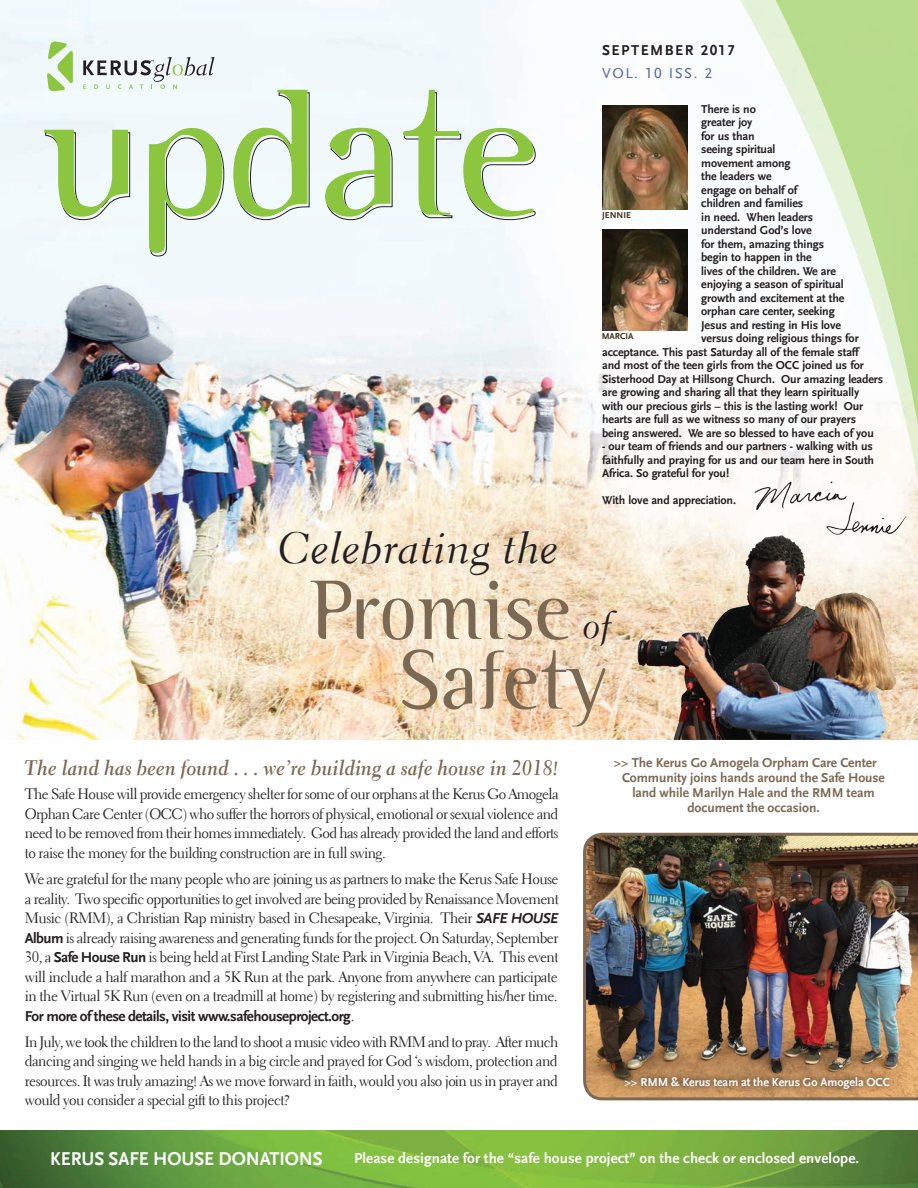
<style>
.page{position:relative;width:918px;height:1188px;background:#fff}
.page>*{position:absolute;margin:0;border:0;box-sizing:border-box;transform-origin:0 0}
.dek{font:180px "Binary ITCTT Light";letter-spacing:-.01em;color:#8bc63e}
.Title_2{font:84px "Binary ITCTT Light";letter-spacing:.01em;color:#7c6954;scale:.94 1}
.Normal_1{font:43.5px "Electra LT Cursive";letter-spacing:.015em;color:#231f20}
.Normal_1-2{font:37.5px "Electra LT Cursive";color:#231f20}
.Body_Text__Electra{font:21px "Electra LT Bold Cursive";letter-spacing:.01em;color:#7c6954;scale:.93 1}
.Normal_1-3{font:700 19.5px "Scala Sans";letter-spacing:-.005em;color:#fff;scale:.95 1}
.Body_Text__Electra-2{font:15px/19.5px "Electra LT";letter-spacing:-.035em;color:#231f20;text-align:justify}
.Normal_1-4{font:700 15px "Scala Sans";letter-spacing:.005em;color:#fff}
.t1{font:700 15px "Scala Sans LF";letter-spacing:.1em;color:#231f20}
.t2{font:15px "Scala Sans LF";letter-spacing:.1em;color:#5060ac}
.Normal_1-5{font:700 13.5px "Scala Sans";letter-spacing:-.005em;color:#7c6954}
.Marcia-Jennie_sectio{font:700 12px/13.5px "Scala Sans LF";letter-spacing:-.01em;color:#231f20;text-align:justify}
.Normal_1-6{font:700 12px "Scala Sans";letter-spacing:-.005em;color:#fff}
.Normal_1-7{font:700 9px "Scala Sans LF";letter-spacing:-.005em;color:#3b2d1f}
.s1{font-family:"Scala Sans";font-weight:700;font-style:italic}
.s2{font-family:"Scala Sans";font-weight:700}
</style>
<div class="page">
<img style="left:0;top:0;width:732px;height:740px">
<img style="left:588px;top:507px;width:330px;height:233px">
<img style="left:0;top:1131px;width:918px;height:57px">
<svg style="left:732px;top:0;width:186px;height:582px"></svg>
<svg style="left:768px;top:0;width:150px;height:533px;fill:#faf9f5"></svg>
<svg style="left:45px;top:132px;width:85px;height:88px"></svg>
<svg style="left:150px;top:130px;width:75px;height:127px"></svg>
<svg style="left:234px;top:92px;width:76px;height:128px"></svg>
<svg style="left:326px;top:130px;width:67px;height:90px"></svg>
<svg style="left:404px;top:92px;width:132px;height:128px"></svg>
<img style="left:824px;top:500px;width:83px;height:37px">
<img style="left:752px;top:481px;width:96px;height:33px">
<img style="left:602px;top:229px;width:86px;height:101px">
<img style="left:602px;top:106px;width:85px;height:104px">
<svg style="left:47px;top:41px;width:26px;height:50px"></svg>
<svg style="left:83px;top:57px;width:132px;height:32px"></svg>
<img style="left:583px;top:833px;width:335px;height:267px">
<svg style="left:618px;top:1070px;width:279px;height:25px;background:#b08457"></svg>
<p class="dek" style="left:43px;top:48px;width:500px">update</p>
<p class="t1" style="left:602px;top:42px;width:135px">SEPTEMBER 2017</p>
<p class="t2" style="left:602px;top:65px;width:112px">VOL. 10 ISS. 2</p>
<p class="Marcia-Jennie_sectio" style="left:701px;top:102px;width:56px">There is no</p>
<p class="Marcia-Jennie_sectio" style="left:701px;top:116px;width:53px">greater joy</p>
<p class="Marcia-Jennie_sectio" style="left:701px;top:129px;width:55px">for us than</p>
<p class="Marcia-Jennie_sectio" style="left:701px;top:143px;width:76px">seeing spiritual</p>
<p class="Marcia-Jennie_sectio" style="left:701px;top:156px;width:91px">movement among</p>
<p class="Marcia-Jennie_sectio" style="left:701px;top:170px;width:72px">the leaders we</p>
<p class="Marcia-Jennie_sectio" style="left:701px;top:183px;width:98px">engage on behalf of</p>
<p class="Marcia-Jennie_sectio" style="left:701px;top:197px;width:104px">children and families</p>
<p class="Marcia-Jennie_sectio" style="left:701px;top:210px;width:113px">in need. When leaders</p>
<p class="Marcia-Jennie_sectio" style="left:701px;top:224px;width:112px">understand God’s love</p>
<p class="Marcia-Jennie_sectio" style="left:701px;top:237px;width:125px">for them, amazing things</p>
<p class="Marcia-Jennie_sectio" style="left:701px;top:251px;width:112px">begin to happen in the</p>
<p class="Marcia-Jennie_sectio" style="left:701px;top:264px;width:136px">lives of the children. We are</p>
<p class="Marcia-Jennie_sectio" style="left:701px;top:278px;width:144px">enjoying a season of spiritual</p>
<p class="Marcia-Jennie_sectio" style="left:701px;top:291px;width:145px">growth and excitement at the</p>
<p class="Marcia-Jennie_sectio" style="left:701px;top:305px;width:135px">orphan care center, seeking</p>
<p class="Marcia-Jennie_sectio" style="left:701px;top:318px;width:141px">Jesus and resting in His love</p>
<p class="Marcia-Jennie_sectio" style="left:701px;top:332px;width:159px">versus doing religious things for</p>
<p class="Marcia-Jennie_sectio" style="left:602px;top:345px;width:258px">acceptance. This past Saturday all of the female staff</p>
<p class="Marcia-Jennie_sectio" style="left:602px;top:359px;width:263px">and most of the teen girls from the OCC joined us for</p>
<p class="Marcia-Jennie_sectio" style="left:602px;top:372px;width:283px">Sisterhood Day at Hillsong Church. Our amazing leaders</p>
<p class="Marcia-Jennie_sectio" style="left:602px;top:386px;width:259px">are growing and sharing all that they learn spiritually</p>
<p class="Marcia-Jennie_sectio" style="left:602px;top:399px;width:263px">with our precious girls – this is the lasting work! Our</p>
<p class="Marcia-Jennie_sectio" style="left:602px;top:413px;width:255px">hearts are full as we witness so many of our prayers</p>
<p class="Marcia-Jennie_sectio" style="left:602px;top:426px;width:273px">being answered. We are so blessed to have each of you</p>
<p class="Marcia-Jennie_sectio" style="left:602px;top:440px;width:274px">- our team of friends and our partners - walking with us faithfully and praying for us and our team here in South Africa. So grateful for you!</p>
<p class="Marcia-Jennie_sectio" style="left:602px;top:494px;width:135px">With love and appreciation.</p>
<p class="Normal_1-7" style="left:602px;top:210px;width:30px">JENNIE</p>
<p class="Normal_1-7" style="left:602px;top:331px;width:33px">MARCIA</p>
<p class="Normal_1" style="left:278px;top:521px;width:282px">Celebrating the</p>
<p class="Title_2" style="left:310px;top:561px;width:280px">Promise</p>
<p class="Normal_1-2" style="left:583px;top:603px;width:30px">of</p>
<p class="Title_2" style="left:400px;top:631px;width:221px">Safety</p>
<p class="Normal_1-5" style="left:614px;top:755px;width:264px">&gt;&gt; The Kerus Go Amogela Orpham Care Center</p>
<p class="Normal_1-5" style="left:622px;top:770px;width:264px">Community joins hands around the Safe House</p>
<p class="Normal_1-5" style="left:632px;top:785px;width:244px">land while Marilyn Hale and the RMM team</p>
<p class="Normal_1-5" style="left:687px;top:800px;width:134px">document the occasion.</p>
<p class="Body_Text__Electra" style="left:25px;top:755px;width:575px">The land has been found . . . we’re building a safe house in 2018!</p>
<p class="Body_Text__Electra-2" style="left:25px;top:785px;width:535px">The Safe House will provide emergency shelter for some of our orphans at the Kerus Go Amogela Orphan Care Center (OCC) who suffer the horrors of physical, emotional or sexual violence and need to be removed from their homes immediately. God has already provided the land and efforts to raise the money for the building construction are in full swing.</p>
<p class="Body_Text__Electra-2" style="left:25px;top:869px;width:536px">We are grateful for the many people who are joining us as partners to make the Kerus Safe House a reality. Two specific opportunities to get involved are being provided by Renaissance Movement Music (RMM), a Christian Rap ministry based in Chesapeake, Virginia. Their <span class="s1">SAFE HOUSE </span><span class="s2">Album</span> is already raising awareness and generating funds for the project. On Saturday, September 30, a <span class="s2">Safe House Run</span> is being held at First Landing State Park in Virginia Beach, VA. This event will include a half marathon and a 5K Run at the park. Anyone from anywhere can participate in the Virtual 5K Run (even on a treadmill at home) by registering and submitting his/her time.<br><span class="s2">For more of these details, visit www.safehouseproject.org</span>.</p>
<p class="Body_Text__Electra-2" style="left:25px;top:1032px;width:535px">In July, we took the children to the land to shoot a music video with RMM and to pray. After much dancing and singing we held hands in a big circle and prayed for God ‘s wisdom, protection and resources. It was truly amazing! As we move forward in faith, would you also join us in prayer and would you consider a special gift to this project?</p>
<p class="Normal_1-6" style="left:624px;top:1075px;width:267px">&gt;&gt; RMM &amp; Kerus team at the Kerus Go Amogela OCC</p>
<p class="Normal_1-3" style="left:50px;top:1147px;width:288px">KERUS SAFE HOUSE DONATIONS</p>
<p class="Normal_1-4" style="left:354px;top:1150px;width:507px">Please designate for the “safe house project” on the check or enclosed envelope.</p>
</div>
